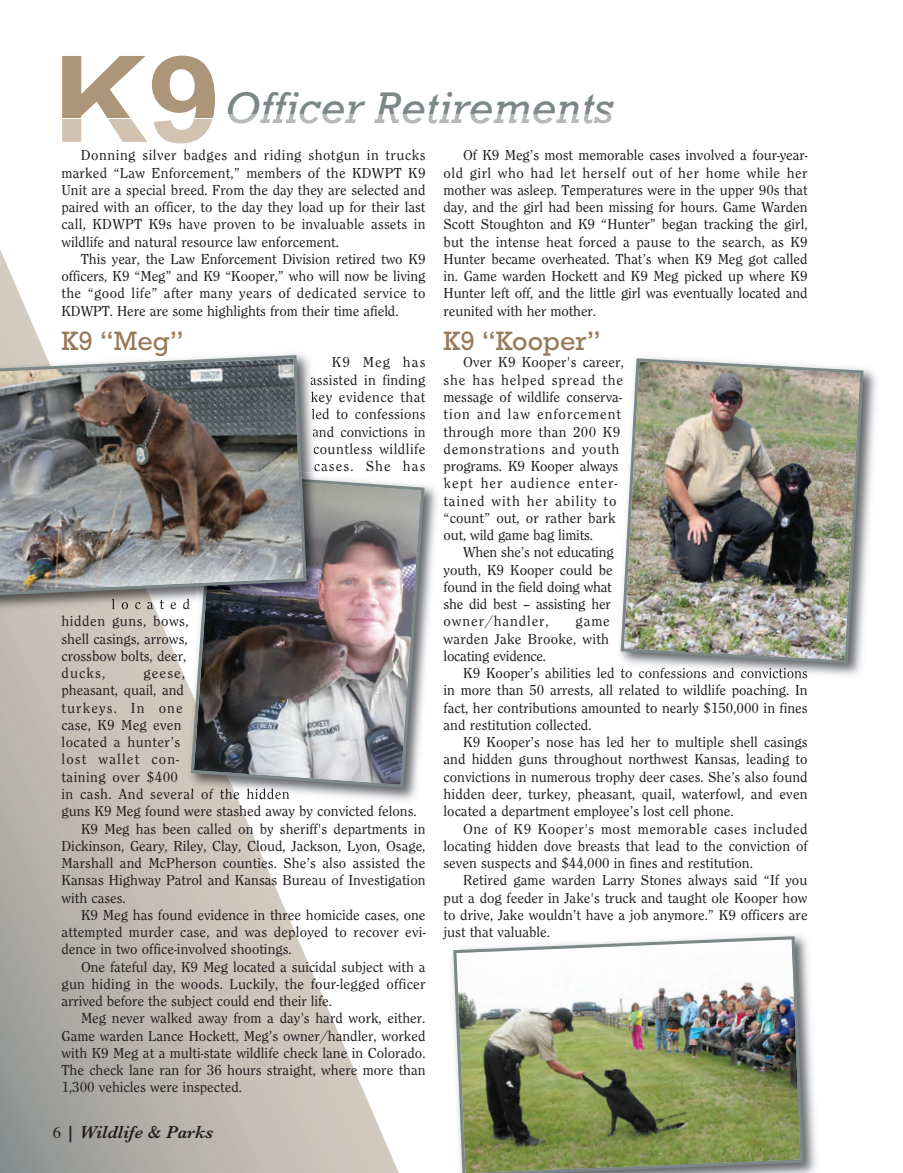
<style>
.page{position:relative;width:903px;height:1173px;background:#fff}
.page>*{position:absolute;margin:0;border:0;box-sizing:border-box;transform-origin:0 0}
.t1{font:700 120px "Arial";color:#ad9579;scale:1.1 1}
.t2{font:italic 45px "Rockwell";color:#7c8788}
.t3{font:27px "Rockwell";color:#967a5a}
.t4{font:italic 600 18px "Baskerville";color:#231f20}
.t5{font:15px/17.2px "Clearface Regular DTC";color:#231f20;text-align:justify}
.t6{font:15px "Clearface Regular DTC";letter-spacing:.03em;color:#231f20}
.t7{font:15px "Clearface Regular DTC";letter-spacing:.025em;color:#231f20}
.t8{font:15px "Clearface Regular DTC";letter-spacing:.035em;color:#231f20}
.t9{font:15px "Clearface Regular DTC";letter-spacing:.055em;color:#231f20}
.t10{font:15px "Clearface Regular DTC";letter-spacing:.065em;color:#231f20}
.t11{font:15px "Clearface Regular DTC";letter-spacing:.075em;color:#231f20}
.t12{font:15px "Clearface Regular DTC";letter-spacing:.05em;color:#231f20}
.t13{font:15px "Clearface Regular DTC";letter-spacing:.06em;color:#231f20}
.s1{font-family:"Times";font-weight:400;font-style:normal;font-size:16.5px}
</style>
<div class="page">
<svg style="left:0;top:249px;width:399px;height:923px"></svg>
<svg style="left:62px;top:119px;width:151px;height:24px"></svg>
<img style="left:190px;top:485px;width:247px;height:323px">
<img style="left:183px;top:689px;width:53px;height:106px">
<img style="left:189px;top:471px;width:237px;height:318px">
<img style="left:48px;top:348px;width:273px;height:259px">
<img style="left:0;top:597px;width:155px;height:18px">
<svg style="left:310px;top:374px;width:7px;height:11px"></svg>
<svg style="left:311px;top:391px;width:7px;height:28px"></svg>
<svg style="left:312px;top:426px;width:7px;height:10px"></svg>
<svg style="left:313px;top:443px;width:7px;height:11px"></svg>
<svg style="left:314px;top:460px;width:7px;height:5px"></svg>
<img style="left:112px;top:598px;width:43px;height:11px">
<img style="left:159px;top:598px;width:30px;height:9px">
<img style="left:205px;top:476px;width:122px;height:129px">
<img style="left:0;top:353px;width:308px;height:244px">
<img style="left:613px;top:368px;width:264px;height:311px">
<img style="left:619px;top:357px;width:245px;height:308px">
<img style="left:805px;top:940px;width:11px;height:232px">
<img style="left:452px;top:935px;width:353px;height:237px">
<svg style="left:228px;top:114px;width:234px;height:10px"></svg>
<p class="t1" style="left:52px;top:30px;width:155px">K9</p>
<p class="t2" style="left:225px;top:92px;width:390px">Officer Retirements</p>
<p class="t8" style="left:81px;top:150px;width:346px">Donning silver badges and riding shotgun in trucks</p>
<p class="t5" style="left:61px;top:165px;width:365px">marked “Law Enforcement,” members of the KDWPT K9</p>
<p class="t5" style="left:61px;top:182px;width:365px">Unit are a special breed. From the day they are selected and</p>
<p class="t5" style="left:61px;top:199px;width:365px">paired with an officer, to the day they load up for their last</p>
<p class="t5" style="left:61px;top:216px;width:365px">call, KDWPT K9s have proven to be invaluable assets in</p>
<p class="t5" style="left:61px;top:234px;width:279px">wildlife and natural resource law enforcement.</p>
<p class="t5" style="left:81px;top:251px;width:346px">This year, the Law Enforcement Division retired two K9</p>
<p class="t5" style="left:61px;top:268px;width:365px">officers, K9 “Meg” and K9 “Kooper,” who will now be living</p>
<p class="t7" style="left:61px;top:288px;width:365px">the “good life” after many years of dedicated service to</p>
<p class="t5" style="left:61px;top:303px;width:338px">KDWPT. Here are some highlights from their time afield.</p>
<p class="t3" style="left:61px;top:332px;width:124px">K9 “Meg”</p>
<p class="t5" style="left:310px;top:354px;width:117px;text-indent:22px">K9 Meg has assisted in finding key evidence that led to confessions and convictions in countless wildlife cases. She has</p>
<p class="t5" style="left:443px;top:147px;width:365px;text-indent:20px">Of K9 Meg’s most memorable cases involved a four-year&shy;old girl who had let herself out of her home while her mother was asleep. Temperatures were in the upper 90s that day, and the girl had been missing for hours. Game Warden Scott Stoughton and K9 “Hunter” began tracking the girl, but the intense heat forced a pause to the search, as K9<br>Hunter became overheated. That’s when K9 Meg got called in. Game warden Hockett and K9 Meg picked up where K9<br>Hunter left off, and the little girl was eventually located and reunited with her mother.</p>
<p class="t3" style="left:443px;top:332px;width:159px">K9 “Kooper”</p>
<p class="t5" style="left:463px;top:354px;width:162px">Over K9 Kooper's career,</p>
<p class="t9" style="left:443px;top:374px;width:181px">she has helped spread the</p>
<p class="t5" style="left:443px;top:389px;width:180px">message of wildlife conserva-</p>
<p class="t10" style="left:443px;top:408px;width:179px">tion and law enforcement</p>
<p class="t7" style="left:443px;top:426px;width:178px">through more than 200 K9</p>
<p class="t12" style="left:443px;top:443px;width:177px">demonstrations and youth</p>
<p class="t5" style="left:443px;top:458px;width:176px">programs. K9 Kooper always</p>
<p class="t10" style="left:443px;top:477px;width:175px">kept her audience enter-</p>
<p class="t9" style="left:443px;top:495px;width:174px">tained with her ability to</p>
<p class="t5" style="left:443px;top:510px;width:173px">“count” out, or rather bark</p>
<p class="t5" style="left:443px;top:527px;width:151px">out, wild game bag limits.</p>
<p class="t5" style="left:463px;top:544px;width:152px">When she’s not educating</p>
<p class="t5" style="left:443px;top:561px;width:170px">youth, K9 Kooper could be</p>
<p class="t5" style="left:443px;top:579px;width:170px">found in the field doing what</p>
<p class="t5" style="left:443px;top:596px;width:169px">she did best – assisting her</p>
<p class="t13" style="left:443px;top:615px;width:107px">owner/handler,</p>
<p class="t5" style="left:575px;top:613px;width:36px">game</p>
<p class="t5" style="left:443px;top:630px;width:167px">warden Jake Brooke, with</p>
<p class="t5" style="left:443px;top:648px;width:104px">locating evidence.</p>
<p class="t5" style="left:463px;top:665px;width:346px">K9 Kooper’s abilities led to confessions and convictions</p>
<p class="t5" style="left:443px;top:682px;width:365px">in more than 50 arrests, all related to wildlife poaching. In</p>
<p class="t5" style="left:443px;top:699px;width:365px">fact, her contributions amounted to nearly $150,000 in fines</p>
<p class="t5" style="left:443px;top:717px;width:149px">and restitution collected.</p>
<p class="t5" style="left:463px;top:734px;width:346px">K9 Kooper’s nose has led her to multiple shell casings</p>
<p class="t5" style="left:443px;top:751px;width:365px">and hidden guns throughout northwest Kansas, leading to</p>
<p class="t5" style="left:443px;top:768px;width:365px">convictions in numerous trophy deer cases. She’s also found</p>
<p class="t5" style="left:443px;top:786px;width:365px">hidden deer, turkey, pheasant, quail, waterfowl, and even</p>
<p class="t5" style="left:443px;top:803px;width:291px">located a department employee’s lost cell phone.</p>
<p class="t6" style="left:463px;top:822px;width:346px">One of K9 Kooper's most memorable cases included</p>
<p class="t5" style="left:443px;top:837px;width:365px">locating hidden dove breasts that lead to the conviction of</p>
<p class="t5" style="left:443px;top:855px;width:311px">seven suspects and $44,000 in fines and restitution.</p>
<p class="t5" style="left:463px;top:872px;width:346px">Retired game warden Larry Stones always said “If you</p>
<p class="t5" style="left:443px;top:889px;width:365px">put a dog feeder in Jake's truck and taught ole Kooper how</p>
<p class="t5" style="left:443px;top:906px;width:365px">to drive, Jake wouldn’t have a job anymore.” K9 officers are</p>
<p class="t5" style="left:443px;top:924px;width:108px">just that valuable.</p>
<p class="t5" style="left:61px;top:596px;width:130px;text-align:left;text-indent:50px">located hidden guns, bows, shell casings, arrows, crossbow bolts, deer, ducks,</p>
<p class="t5" style="left:143px;top:665px;width:43px">geese,</p>
<p class="t5" style="left:61px;top:682px;width:124px">pheasant, quail, and</p>
<p class="t11" style="left:61px;top:702px;width:123px">turkeys. In one</p>
<p class="t5" style="left:61px;top:717px;width:121px">case, K9 Meg even</p>
<p class="t8" style="left:61px;top:736px;width:120px">located a hunter’s</p>
<p class="t11" style="left:61px;top:753px;width:119px">lost wallet con-</p>
<p class="t6" style="left:61px;top:771px;width:118px">taining over $400</p>
<p class="t6" style="left:61px;top:788px;width:229px">in cash. And several of the hidden</p>
<p class="t5" style="left:61px;top:803px;width:356px">guns K9 Meg found were stashed away by convicted felons.</p>
<p class="t5" style="left:81px;top:820px;width:346px">K9 Meg has been called on by sheriff's departments in</p>
<p class="t5" style="left:61px;top:837px;width:365px">Dickinson, Geary, Riley, Clay, Cloud, Jackson, Lyon, Osage,</p>
<p class="t5" style="left:61px;top:855px;width:365px">Marshall and McPherson counties. She’s also assisted the</p>
<p class="t5" style="left:61px;top:872px;width:365px">Kansas Highway Patrol and Kansas Bureau of Investigation</p>
<p class="t5" style="left:61px;top:889px;width:66px">with cases.</p>
<p class="t5" style="left:81px;top:906px;width:346px">K9 Meg has found evidence in three homicide cases, one</p>
<p class="t5" style="left:61px;top:924px;width:365px">attempted murder case, and was deployed to recover evi-</p>
<p class="t5" style="left:61px;top:941px;width:232px">dence in two office-involved shootings.</p>
<p class="t5" style="left:81px;top:958px;width:346px">One fateful day, K9 Meg located a suicidal subject with a</p>
<p class="t5" style="left:61px;top:975px;width:365px">gun hiding in the woods. Luckily, the four-legged officer</p>
<p class="t5" style="left:61px;top:993px;width:272px">arrived before the subject could end their life.</p>
<p class="t5" style="left:81px;top:1010px;width:346px">Meg never walked away from a day’s hard work, either.</p>
<p class="t5" style="left:61px;top:1027px;width:365px">Game warden Lance Hockett, Meg’s owner/handler, worked</p>
<p class="t5" style="left:61px;top:1044px;width:365px">with K9 Meg at a multi-state wildlife check lane in Colorado.</p>
<p class="t5" style="left:61px;top:1062px;width:365px">The check lane ran for 36 hours straight, where more than</p>
<p class="t5" style="left:61px;top:1079px;width:182px">1,300 vehicles were inspected.</p>
<p class="t4" style="left:53px;top:1121px;width:162px"><span class="s1">6</span> | Wildlife &amp; Parks</p>
</div>
